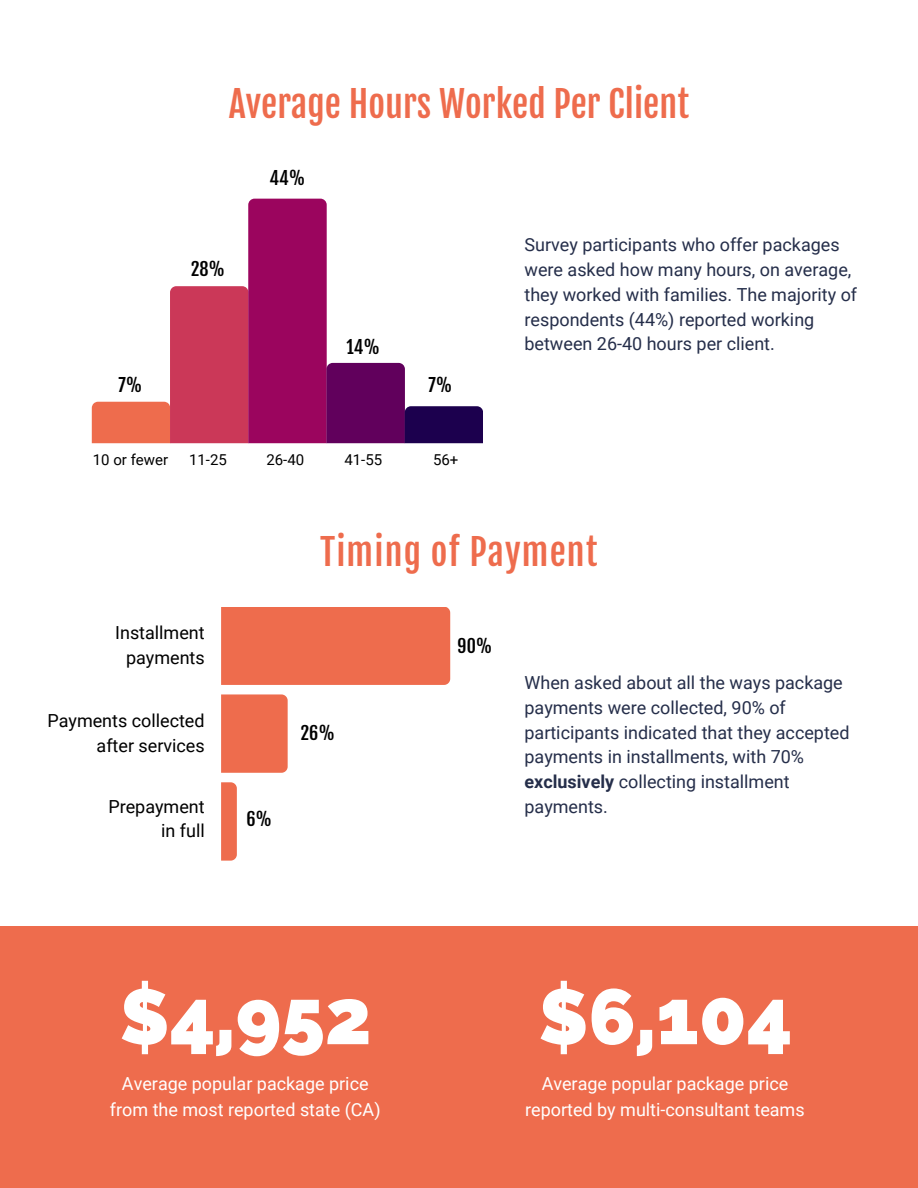
<style>
.page{position:relative;width:918px;height:1188px;background:#fff}
.page>*{position:absolute;margin:0;border:0;box-sizing:border-box;transform-origin:0 0}
.t1{font:800 77.85px "Raleway";color:#fff}
.t2{font:36px "Fjalla One";color:#ee6c4d}
.t3{font:36px "Fjalla One";letter-spacing:.03em;color:#ee6c4d}
.t4{font:18px/24.8px "Roboto";color:#252e4a}
.t5{font:18px/25.8px "Roboto";color:#fff;text-align:center}
.t6{font:18px/24.8px "Roboto";color:#000;text-align:right}
.t7{font:18px "Fjalla One";color:#000}
.t8{font:15px "Roboto";color:#000}
.s1{font-weight:700}
</style>
<div class="page">
<div style="left:0;top:926px;width:918px;height:262px;background:#ee6c4d"></div>
<svg style="left:92px;top:199px;width:391px;height:244px"></svg>
<div style="left:221px;top:607px;width:229px;height:78px;background:#ee6c4d"></div>
<div style="left:221px;top:694px;width:67px;height:79px;background:#ee6c4d"></div>
<svg style="left:221px;top:782px;width:16px;height:79px"></svg>
<h2 class="t2" style="left:229px;top:81px;width:462px">Average Hours Worked Per Client</h2>
<p class="t7" style="left:118px;top:374px;width:26px">7%</p>
<p class="t7" style="left:191px;top:258px;width:36px">28%</p>
<p class="t7" style="left:270px;top:167px;width:37px">44%</p>
<p class="t7" style="left:347px;top:336px;width:35px">14%</p>
<p class="t7" style="left:429px;top:374px;width:26px">7%</p>
<p class="t8" style="left:93px;top:451px;width:77px">10 or fewer</p>
<p class="t8" style="left:189px;top:451px;width:39px">11-25</p>
<p class="t8" style="left:266px;top:451px;width:39px">26-40</p>
<p class="t8" style="left:344px;top:451px;width:39px">41-55</p>
<p class="t8" style="left:433px;top:451px;width:27px">56+</p>
<p class="t4" style="left:524px;top:233px;width:334px">Survey participants who offer packages were asked how many hours, on average, they worked with families. The majority of respondents (44%) reported working between 26-40 hours per client.</p>
<p class="t6" style="left:115px;top:621px;width:91px">Installment payments</p>
<p class="t6" style="left:47px;top:708px;width:159px">Payments collected after services</p>
<p class="t6" style="left:108px;top:794px;width:98px">Prepayment in full</p>
<p class="t7" style="left:246px;top:808px;width:27px">6%</p>
<h2 class="t3" style="left:320px;top:530px;width:279px">Timing of Payment</h2>
<p class="t7" style="left:301px;top:722px;width:36px">26%</p>
<p class="t7" style="left:458px;top:635px;width:36px">90%</p>
<p class="t4" style="left:524px;top:671px;width:327px">When asked about all the ways package payments were collected, 90% of participants indicated that they accepted payments in installments, with 70% <span class="s1">exclusively</span> collecting installment payments.</p>
<h1 class="t1" style="left:119px;top:971px;width:254px">$4,952</h1>
<p class="t5" style="left:110px;top:1071px;width:272px">Average popular package price from the most reported state (CA)</p>
<h1 class="t1" style="left:538px;top:971px;width:256px">$6,104</h1>
<p class="t5" style="left:525px;top:1071px;width:281px">Average popular package price reported by multi-consultant teams</p>
</div>
